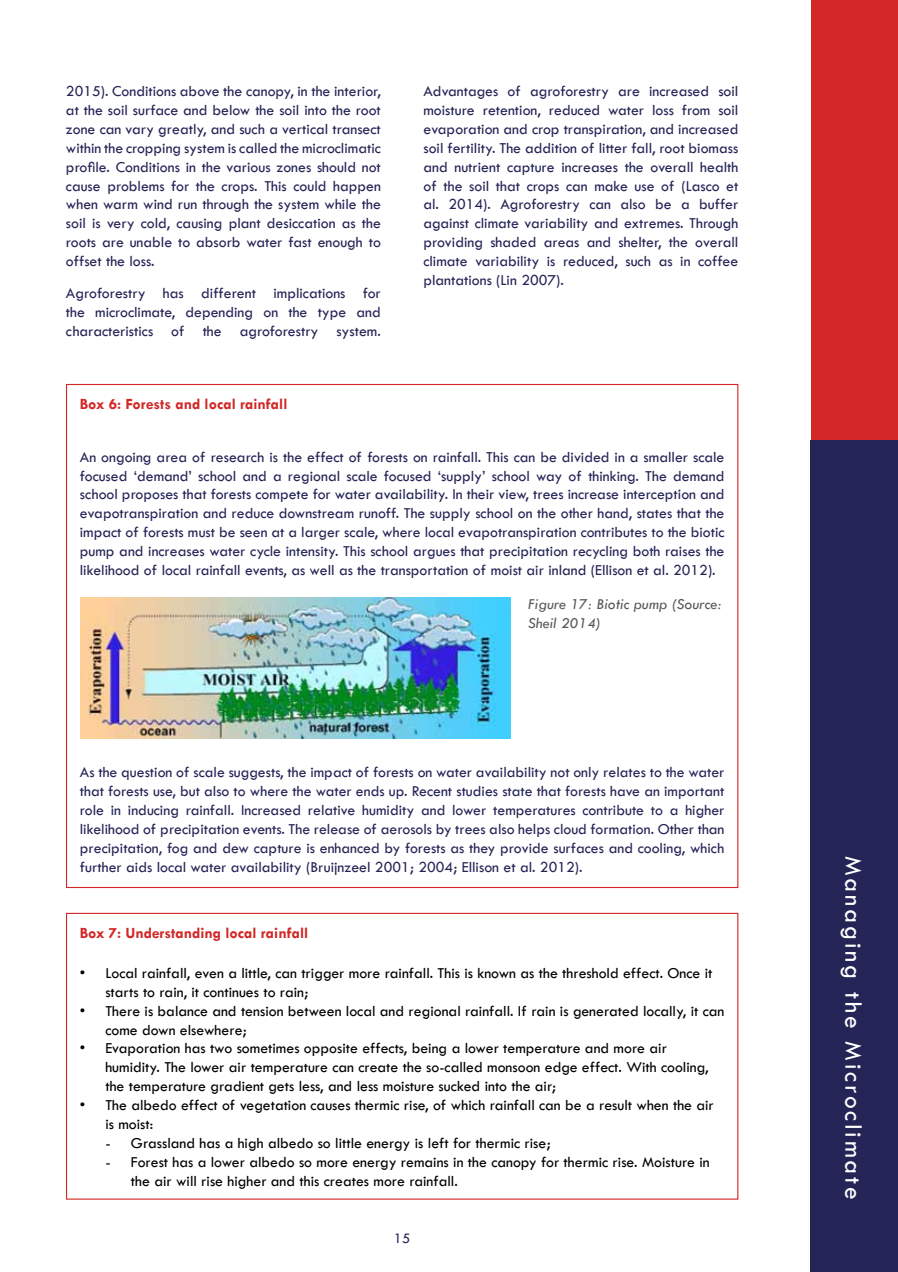
<style>
.page{position:relative;width:898px;height:1272px;background:#fff}
.page>*{position:absolute;margin:0;border:0;box-sizing:border-box;transform-origin:0 0}
.t1{font:25.5px "Tw Cen";letter-spacing:.11em;color:#fff}
.t2{font:15.75px/18.9px "Tw Cen";color:#242457;text-align:justify}
.t3{font:15.75px/18.9px "Tw Cen";color:#000}
.t4{font:700 15.75px "Tw Cen";color:#d22827}
.t5{font:italic 15.75px/18.9px "Tw Cen";color:#58595b}
.t6{font:15px "Tw Cen";color:#242457}
</style>
<div class="page">
<div style="left:810px;top:0;width:87px;height:443px;background:#d22827"></div>
<div style="left:810px;top:440px;width:87px;height:831px;background:#242457"></div>
<img style="left:81px;top:597px;width:429px;height:142px">
<p class="t2" style="left:66px;top:81px;width:316px">2015). Conditions above the canopy, in the interior, at the soil surface and below the soil into the root zone can vary greatly, and such a vertical transect within the cropping system is called the microclimatic profile. Conditions in the various zones should not cause problems for the crops. This could happen when warm wind run through the system while the soil is very cold, causing plant desiccation as the roots are unable to absorb water fast enough to offset the loss.</p>
<p class="t2" style="left:66px;top:283px;width:316px">Agroforestry has different implications for the microclimate, depending on the type and characteristics of the agroforestry system.</p>
<p class="t4" style="left:80px;top:394px;width:209px">Box 6: Forests and local rainfall</p>
<p class="t2" style="left:423px;top:81px;width:316px">Advantages of agroforestry are increased soil moisture retention, reduced water loss from soil evaporation and crop transpiration, and increased soil fertility. The addition of litter fall, root biomass and nutrient capture increases the overall health of the soil that crops can make use of (Lasco et al. 2014). Agroforestry can also be a buffer against climate variability and extremes. Through providing shaded areas and shelter, the overall climate variability is reduced, such as in coffee plantations (Lin 2007).</p>
<p class="t2" style="left:80px;top:447px;width:646px">An ongoing area of research is the effect of forests on rainfall. This can be divided in a smaller scale focused ‘demand’ school and a regional scale focused ‘supply’ school way of thinking. The demand school proposes that forests compete for water availability. In their view, trees increase interception and evapotranspiration and reduce downstream runoff. The supply school on the other hand, states that the impact of forests must be seen at a larger scale, where local evapotranspiration contributes to the biotic pump and increases water cycle intensity. This school argues that precipitation recycling both raises the likelihood of local rainfall events, as well as the transportation of moist air inland (Ellison et al. 2012).</p>
<p class="t5" style="left:528px;top:594px;width:195px">Figure 17: Biotic pump (Source:<br>Sheil 2014)</p>
<p class="t2" style="left:80px;top:762px;width:646px">As the question of scale suggests, the impact of forests on water availability not only relates to the water that forests use, but also to where the water ends up. Recent studies state that forests have an important role in inducing rainfall. Increased relative humidity and lower temperatures contribute to a higher likelihood of precipitation events. The release of aerosols by trees also helps cloud formation. Other than precipitation, fog and dew capture is enhanced by forests as they provide surfaces and cooling, which further aids local water availability (Bruijnzeel 2001; 2004; Ellison et al. 2012).</p>
<p class="t4" style="left:80px;top:923px;width:230px">Box 7: Understanding local rainfall</p>
<p class="t3" style="left:105px;top:963px;width:608px;text-indent:-26px">• Local rainfall, even a little, can trigger more rainfall. This is known as the threshold effect. Once it starts to rain, it continues to rain;</p>
<p class="t3" style="left:105px;top:1001px;width:620px;text-indent:-26px">• There is balance and tension between local and regional rainfall. If rain is generated locally, it can come down elsewhere;</p>
<p class="t3" style="left:105px;top:1038px;width:604px;text-indent:-26px">• Evaporation has two sometimes opposite effects, being a lower temperature and more air humidity. The lower air temperature can create the so-called monsoon edge effect. With cooling, the temperature gradient gets less, and less moisture sucked into the air;</p>
<p class="t3" style="left:105px;top:1095px;width:609px;text-indent:-26px">• The albedo effect of vegetation causes thermic rise, of which rainfall can be a result when the air is moist:</p>
<p class="t3" style="left:105px;top:1133px;width:446px">- Grassland has a high albedo so little energy is left for thermic rise;</p>
<p class="t3" style="left:131px;top:1152px;width:580px;text-indent:-26px">- Forest has a lower albedo so more energy remains in the canopy for thermic rise. Moisture in the air will rise higher and this creates more rainfall.</p>
<p class="t6" style="left:394px;top:1228px;width:18px">15</p>
<h1 class="t1" style="left:868px;top:855px;width:345px;rotate:90deg">Managing the Microclimate</h1>
</div>
